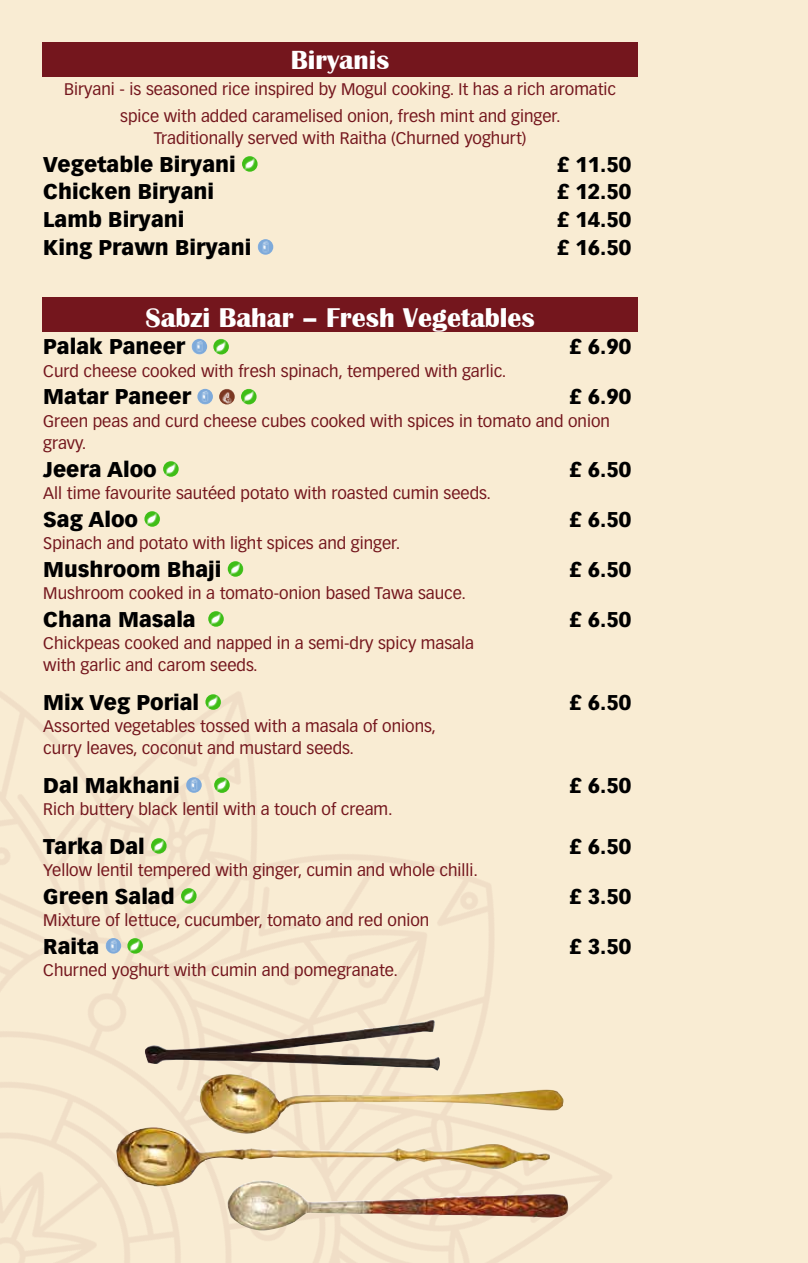
<style>
.page{position:relative;width:808px;height:1263px;background:#f9ecd3}
.page>*{position:absolute;margin:0;border:0;box-sizing:border-box;transform-origin:0 0}
.t1{font:700 27.9px "Britannic";color:#fff}
.t2{font:700 27px "Britannic";color:#fff}
.t3{font:900 21px "Vectora LT Std";color:#000}
.t4{font:16.5px/22.4px "Vectora LT Std";color:#74161d}
</style>
<div class="page">
<img style="left:0;top:388px;width:612px;height:875px">
<div style="left:42px;top:43px;width:596px;height:34px;background:#74161d"></div>
<img style="left:145px;top:1020px;width:296px;height:117px">
<div style="left:42px;top:298px;width:596px;height:34px;background:#74161d"></div>
<img style="left:242px;top:156px;width:16px;height:16px;border-radius:8px">
<img style="left:258px;top:239px;width:15px;height:16px;border-radius:8px">
<img style="left:191px;top:339px;width:16px;height:15px;border-radius:8px">
<img style="left:213px;top:339px;width:16px;height:15px;border-radius:8px">
<img style="left:197px;top:389px;width:16px;height:15px;border-radius:8px">
<img style="left:219px;top:389px;width:16px;height:15px;border-radius:8px">
<img style="left:241px;top:389px;width:16px;height:15px;border-radius:8px">
<img style="left:163px;top:461px;width:16px;height:16px;border-radius:8px">
<img style="left:144px;top:511px;width:16px;height:16px;border-radius:8px">
<img style="left:228px;top:561px;width:15px;height:16px;border-radius:8px">
<img style="left:208px;top:611px;width:16px;height:16px;border-radius:8px">
<img style="left:205px;top:694px;width:16px;height:16px;border-radius:8px">
<img style="left:186px;top:777px;width:16px;height:16px;border-radius:8px">
<img style="left:214px;top:777px;width:16px;height:16px;border-radius:8px">
<img style="left:151px;top:838px;width:16px;height:16px;border-radius:8px">
<img style="left:181px;top:888px;width:16px;height:16px;border-radius:8px">
<img style="left:106px;top:938px;width:15px;height:16px;border-radius:8px">
<img style="left:127px;top:938px;width:16px;height:16px;border-radius:8px">
<h2 class="t2" style="left:291px;top:45px;width:100px">Biryanis</h2>
<p class="t4" style="left:64px;top:76px;width:554px;line-height:26.5px;text-align:center">Biryani - is seasoned rice inspired by Mogul cooking. It has a rich aromatic spice with added caramelised onion, fresh mint and ginger.</p>
<p class="t4" style="left:154px;top:127px;width:374px">Traditionally served with Raitha (Churned yoghurt)</p>
<p class="t3" style="left:43px;top:151px;width:194px">Vegetable Biryani</p>
<p class="t3" style="left:557px;top:151px;width:76px">£ 11.50</p>
<p class="t3" style="left:43px;top:179px;width:172px">Chicken Biryani</p>
<p class="t3" style="left:557px;top:179px;width:76px">£ 12.50</p>
<p class="t3" style="left:43px;top:206px;width:143px">Lamb Biryani</p>
<p class="t3" style="left:557px;top:206px;width:76px">£ 14.50</p>
<p class="t3" style="left:43px;top:234px;width:210px">King Prawn Biryani</p>
<p class="t3" style="left:557px;top:234px;width:76px">£ 16.50</p>
<h1 class="t1" style="left:146px;top:302px;width:391px">Sabzi Bahar – Fresh Vegetables</h1>
<p class="t3" style="left:43px;top:334px;width:143px">Palak Paneer</p>
<p class="t3" style="left:569px;top:334px;width:64px">£ 6.90</p>
<p class="t4" style="left:43px;top:360px;width:465px">Curd cheese cooked with fresh spinach, tempered with garlic.</p>
<p class="t3" style="left:43px;top:384px;width:149px">Matar Paneer</p>
<p class="t3" style="left:569px;top:384px;width:64px">£ 6.90</p>
<p class="t4" style="left:43px;top:410px;width:568px">Green peas and curd cheese cubes cooked with spices in tomato and onion gravy.</p>
<p class="t3" style="left:43px;top:456px;width:115px">Jeera Aloo</p>
<p class="t3" style="left:569px;top:456px;width:64px">£ 6.50</p>
<p class="t4" style="left:43px;top:482px;width:449px">All time favourite sautéed potato with roasted cumin seeds.</p>
<p class="t3" style="left:43px;top:506px;width:96px">Sag Aloo</p>
<p class="t3" style="left:569px;top:506px;width:64px">£ 6.50</p>
<p class="t4" style="left:43px;top:532px;width:359px">Spinach and potato with light spices and ginger.</p>
<p class="t3" style="left:43px;top:556px;width:180px">Mushroom Bhaji</p>
<p class="t3" style="left:569px;top:556px;width:64px">£ 6.50</p>
<p class="t4" style="left:43px;top:582px;width:424px">Mushroom cooked in a tomato-onion based Tawa sauce.</p>
<p class="t3" style="left:43px;top:606px;width:154px">Chana Masala</p>
<p class="t3" style="left:569px;top:606px;width:64px">£ 6.50</p>
<p class="t4" style="left:43px;top:632px;width:432px">Chickpeas cooked and napped in a semi-dry spicy masala with garlic and carom seeds.</p>
<p class="t3" style="left:43px;top:689px;width:157px">Mix Veg Porial</p>
<p class="t3" style="left:569px;top:689px;width:64px">£ 6.50</p>
<p class="t4" style="left:43px;top:715px;width:394px">Assorted vegetables tossed with a masala of onions, curry leaves, coconut and mustard seeds.</p>
<p class="t3" style="left:43px;top:772px;width:138px">Dal Makhani</p>
<p class="t3" style="left:569px;top:772px;width:64px">£ 6.50</p>
<p class="t4" style="left:43px;top:798px;width:351px">Rich buttery black lentil with a touch of cream.</p>
<p class="t3" style="left:43px;top:833px;width:103px">Tarka Dal</p>
<p class="t3" style="left:569px;top:833px;width:64px">£ 6.50</p>
<p class="t4" style="left:43px;top:859px;width:436px">Yellow lentil tempered with ginger, cumin and whole chilli.</p>
<p class="t3" style="left:43px;top:883px;width:133px">Green Salad</p>
<p class="t3" style="left:569px;top:883px;width:64px">£ 3.50</p>
<p class="t4" style="left:43px;top:909px;width:388px">Mixture of lettuce, cucumber, tomato and red onion</p>
<p class="t3" style="left:43px;top:933px;width:58px">Raita</p>
<p class="t3" style="left:569px;top:933px;width:64px">£ 3.50</p>
<p class="t4" style="left:43px;top:959px;width:356px">Churned yoghurt with cumin and pomegranate.</p>
</div>
